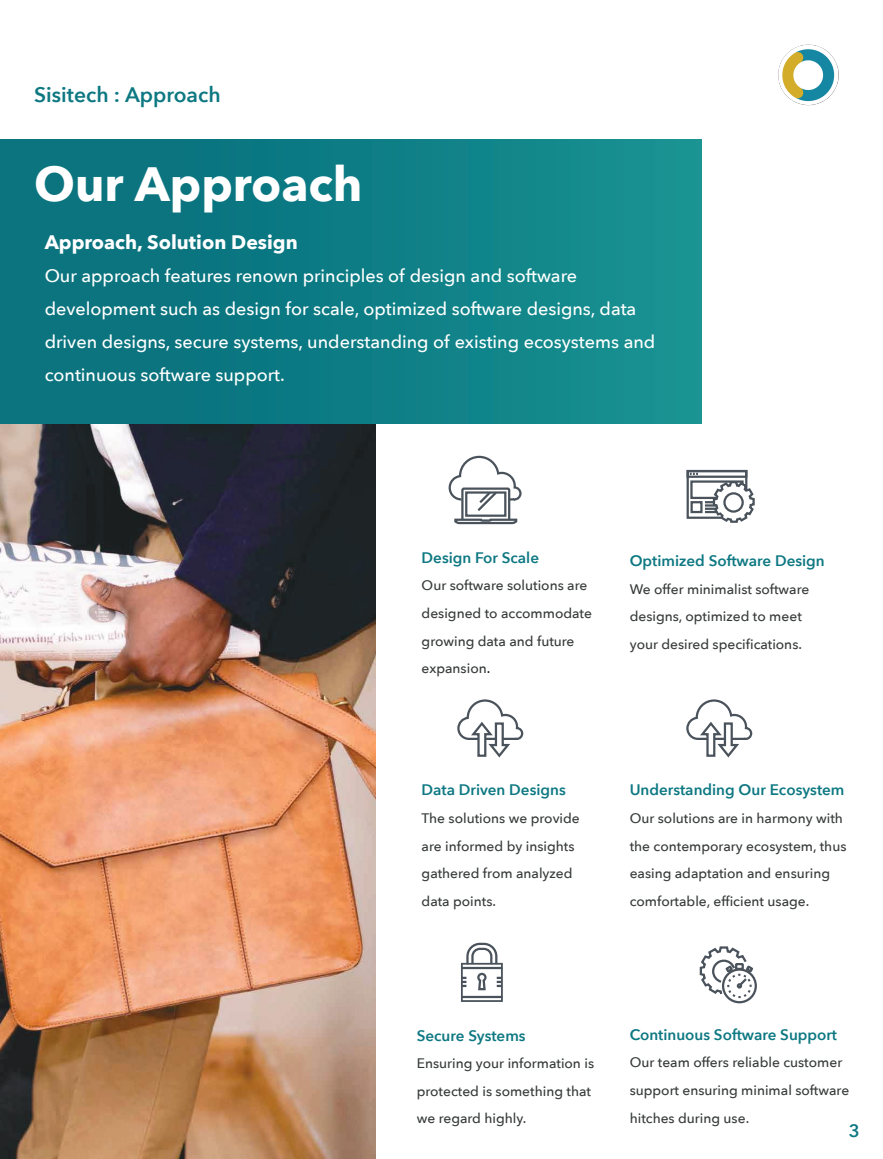
<style>
.page{position:relative;width:883px;height:1159px;background:#fff}
.page>*{position:absolute;margin:0;border:0;box-sizing:border-box;transform-origin:0 0}
.t1{font:700 48px "Avenir Next";color:#fff}
.t2{font:600 21px "Avenir Next";color:#0d7882}
.t3{font:700 19.5px "Avenir Next";color:#fff}
.t4{font:500 18px/33px "Avenir Next";color:#fff}
.t5{font:600 18px "Avenir Next";color:#0d7882}
.t6{font:600 15.23px "Avenir Next";color:#0d7882}
.t7{font:500 13.8px/27.5px "Avenir Next";color:#363a39}
.s1{color:#121314}
</style>
<div class="page">
<div style="left:0;top:140px;width:701px;height:285px;background:linear-gradient(to right,#076d7b,#179091)"></div>
<img style="left:0;top:424px;width:376px;height:735px">
<div style="left:376px;top:424px;width:506px;height:735px;background:#fff"></div>
<svg style="left:448px;top:455px;width:74px;height:70px"></svg>
<svg style="left:686px;top:469px;width:69px;height:54px"></svg>
<svg style="left:457px;top:699px;width:67px;height:59px"></svg>
<svg style="left:461px;top:942px;width:41px;height:60px"></svg>
<svg style="left:686px;top:699px;width:67px;height:59px"></svg>
<div style="left:721px;top:968px;width:35px;height:35px;border:2px solid #4a525b;border-radius:50%"></div>
<svg style="left:699px;top:946px;width:55px;height:54px"></svg>
<img style="left:778px;top:44px;width:61px;height:62px">
<h2 class="t2" style="left:34px;top:76px;width:188px">Sisitech : Approach</h2>
<h1 class="t1" style="left:34px;top:143px;width:329px">Our Approach</h1>
<h3 class="t3" style="left:45px;top:226px;width:254px">Approach, Solution Design</h3>
<p class="t4" style="left:45px;top:259px;width:612px">Our approach features renown principles of design and software development such as design for scale, optimized software designs, data driven designs, secure systems, understanding of existing ecosystems and continuous software support.</p>
<p class="t6" style="left:421px;top:545px;width:119px">Design For Scale</p>
<p class="t7" style="left:421px;top:571px;width:172px">Our software solutions are designed to accommodate growing data and future expansion<span class="s1">.</span></p>
<p class="t6" style="left:629px;top:548px;width:196px">Optimized Software Design</p>
<p class="t7" style="left:629px;top:575px;width:181px">We offer minimalist software designs, optimized to meet your desired specifications.</p>
<p class="t6" style="left:421px;top:777px;width:146px">Data Driven Designs</p>
<p class="t7" style="left:421px;top:804px;width:160px">The solutions we provide are informed by insights gathered from analyzed data points.</p>
<p class="t6" style="left:629px;top:777px;width:216px">Understanding Our Ecosystem</p>
<p class="t7" style="left:629px;top:804px;width:218px">Our solutions are in harmony with the contemporary ecosystem, thus easing adaptation and ensuring comfortable, efficient usage.</p>
<p class="t6" style="left:416px;top:1022px;width:110px">Secure Systems</p>
<p class="t7" style="left:416px;top:1049px;width:179px">Ensuring your information is protected is something that we regard highly.</p>
<p class="t6" style="left:629px;top:1021px;width:209px">Continuous Software Support</p>
<p class="t7" style="left:629px;top:1048px;width:221px">Our team offers reliable customer support ensuring minimal software hitches during use.</p>
<h3 class="t5" style="left:848px;top:1115px;width:12px">3</h3>
</div>
